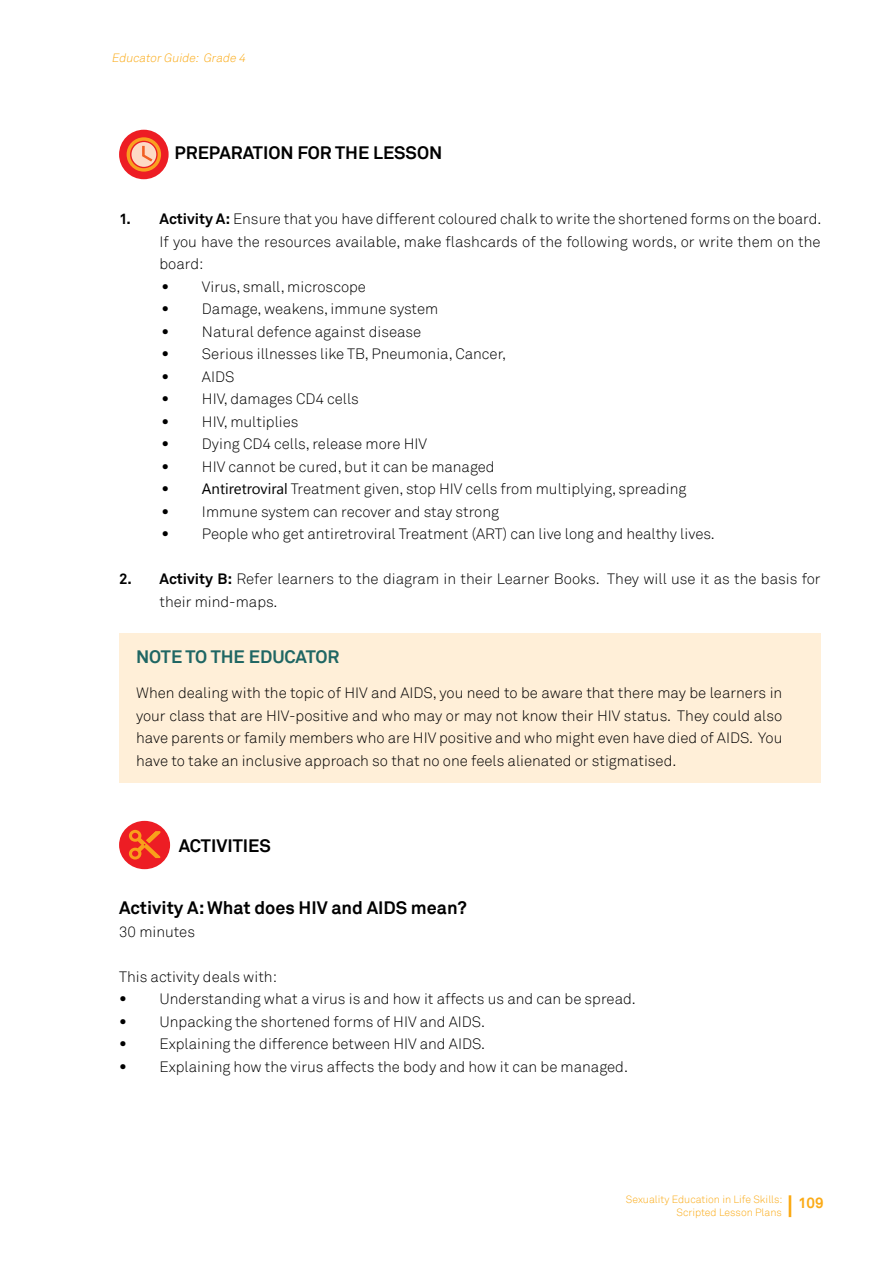
<style>
.page{position:relative;width:893px;height:1263px;background:#fff}
.page>*{position:absolute;margin:0;border:0;box-sizing:border-box;transform-origin:0 0}
.t1{font:700 18px "Akkurat";color:#000}
.t2{font:700 18px "Akkurat";color:#1f6663}
.t3{font:300 15px/22.5px "Akkurat";color:#000;text-align:justify}
.t4{font:700 15px "Akkurat";color:#fbab18}
.t5{font:italic 300 12px "Akkurat";color:#fbab18}
.t6{font:300 10.5px/12.6px "Akkurat";color:#fbab18;text-align:right}
.s1{font-weight:700}
.s2{font-weight:700;font-size:18px}
.s3{font-family:"Segoe UI";font-weight:400}
</style>
<div class="page">
<svg style="left:788px;top:1195px;width:4px;height:23px"></svg>
<div style="left:119px;top:130px;width:50px;height:49px;background:#ed1d24;border-radius:50%"></div>
<svg style="left:127px;top:137px;width:34px;height:35px"></svg>
<div style="left:119px;top:633px;width:702px;height:150px;background:#ffefd8"></div>
<div style="left:119px;top:821px;width:51px;height:48px;background:#ed1d24;border-radius:50%"></div>
<svg style="left:129px;top:830px;width:31px;height:29px"></svg>
<p class="t5" style="left:111px;top:51px;width:138px">EducatorGuide: Grade 4</p>
<p class="t1" style="left:175px;top:141px;width:269px">PREPARATION FOR THE LESSON</p>
<p class="t3" style="left:160px;top:208px;width:663px;text-indent:-40px"><span class="s1">1. Activity A:</span> Ensure that you have different coloured chalk to write the shortened forms on the board.<br>If you have the resources available, make flashcards of the following words, or write them on the board:</p>
<p class="t3" style="left:162px;top:276px;width:206px"><span class="s2">•</span> Virus, small, microscope</p>
<p class="t3" style="left:162px;top:298px;width:278px"><span class="s2">•</span> Damage, weakens, immune system</p>
<p class="t3" style="left:162px;top:321px;width:261px"><span class="s2">•</span> Natural defence against disease</p>
<p class="t3" style="left:162px;top:343px;width:346px"><span class="s2">•</span> Serious illnesses like TB, Pneumonia, Cancer,</p>
<p class="t3" style="left:162px;top:366px;width:74px"><span class="s2">•</span> AIDS</p>
<p class="t3" style="left:162px;top:388px;width:199px"><span class="s2">•</span> HIV, damages CD4 cells</p>
<p class="t3" style="left:162px;top:411px;width:138px"><span class="s2">•</span> HIV, multiplies</p>
<p class="t3" style="left:162px;top:433px;width:267px"><span class="s2">•</span> Dying CD4 cells, release more HIV</p>
<p class="t3" style="left:162px;top:456px;width:335px"><span class="s2">•</span> HIV cannot be cured, but it can be managed</p>
<p class="t3" style="left:162px;top:478px;width:526px"><span class="s2">•</span> <span class="s3">Antiretroviral</span> Treatment given, stop HIV cells from multiplying, spreading</p>
<p class="t3" style="left:162px;top:501px;width:339px"><span class="s2">•</span> Immune system can recover and stay strong</p>
<p class="t3" style="left:162px;top:523px;width:555px"><span class="s2">•</span> People who get antiretroviral Treatment (ART) can live long and healthy lives.</p>
<p class="t3" style="left:160px;top:568px;width:663px;text-indent:-40px"><span class="s1">2. Activity B:</span> Refer learners to the diagram in their Learner Books. They will use it as the basis for their mind-maps.</p>
<p class="t2" style="left:136px;top:645px;width:25px">Note</p>
<p class="t2" style="left:186px;top:645px;width:38px">to the</p>
<p class="t2" style="left:249px;top:645px;width:13px">educator</p>
<p class="t3" style="left:136px;top:682px;width:648px">When dealing with the topic of HIV and AIDS, you need to be aware that there may be learners in your class that are HIV-positive and who may or may not know their HIV status. They could also have parents or family members who are HIV positive and who might even have died of AIDS. You have to take an inclusive approach so that no one feels alienated or stigmatised.</p>
<p class="t1" style="left:179px;top:835px;width:93px">ACTIVITIES</p>
<p class="t1" style="left:119px;top:896px;width:349px">Activity A: What does HIV and AIDS mean?</p>
<p class="t3" style="left:119px;top:920px;width:77px">30 minutes</p>
<p class="t3" style="left:119px;top:965px;width:159px">This activity deals with:</p>
<p class="t3" style="left:119px;top:988px;width:518px"><span class="s2">•</span> Understanding what a virus is and how it affects us and can be spread.</p>
<p class="t3" style="left:119px;top:1010px;width:367px"><span class="s2">•</span> Unpacking the shortened forms of HIV and AIDS.</p>
<p class="t3" style="left:119px;top:1033px;width:368px"><span class="s2">•</span> Explaining the difference between HIV and AIDS.</p>
<p class="t3" style="left:119px;top:1055px;width:510px"><span class="s2">•</span> Explaining how the virus affects the body and how it can be managed.</p>
<p class="t6" style="left:626px;top:1193px;width:158px">Sexuality Education in Life Skills:<br>Scripted Lesson Plans</p>
<p class="t4" style="left:798px;top:1193px;width:27px">109</p>
</div>
